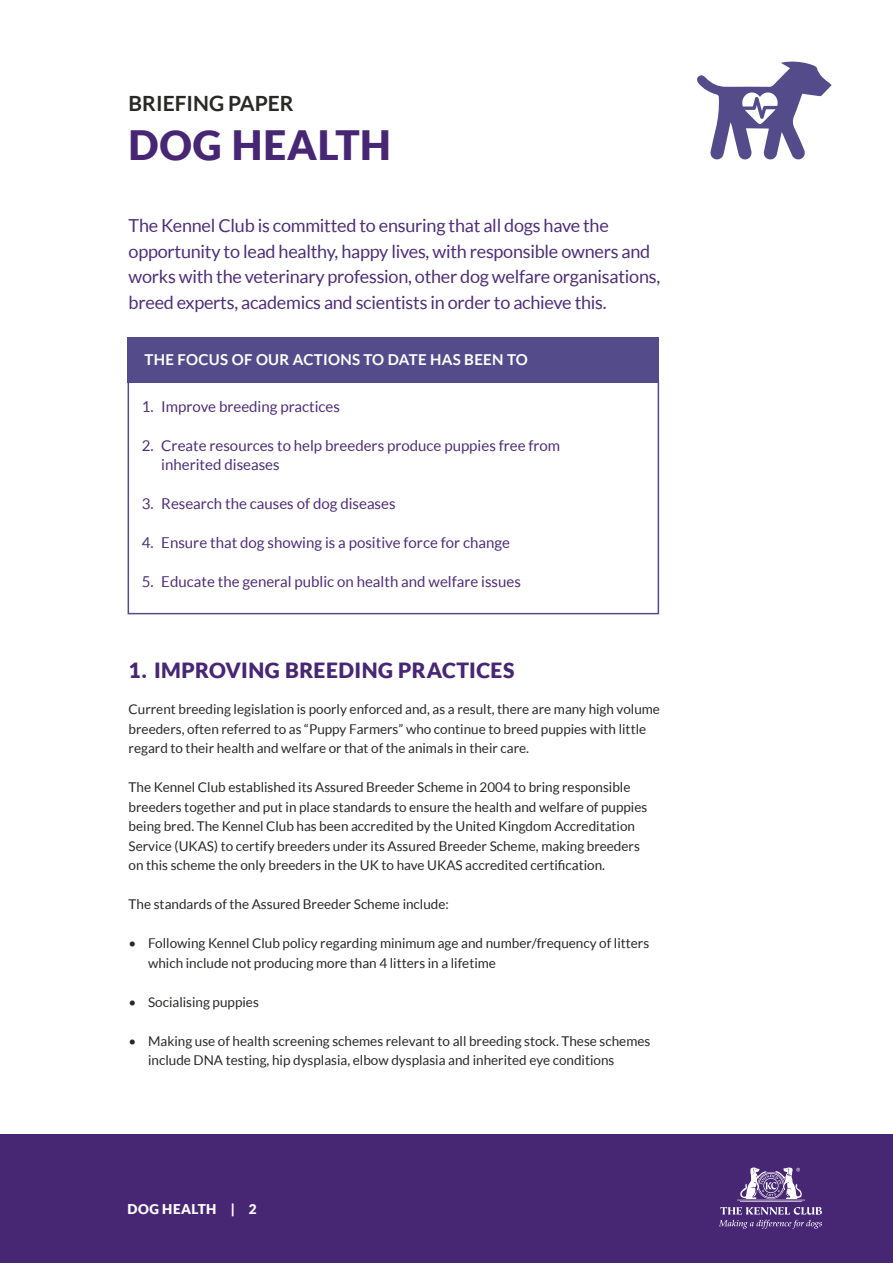
<style>
.page{position:relative;width:893px;height:1263px;background:#fff}
.page>*{position:absolute;margin:0;border:0;box-sizing:border-box;transform-origin:0 0}
.t1{font:900 40.5px "Lato";letter-spacing:.02em;color:#472773}
.t2{font:900 21px "Lato";letter-spacing:.02em;color:#472773}
.t3{font:700 21px "Lato";color:#282827}
.t4{font:18px/25.5px "Lato";letter-spacing:-.015em;color:#4f2e77}
.t5{font:15px/19.5px "Lato";color:#4f2e77}
.t6{font:700 15px "Lato";letter-spacing:.02em;color:#fff}
.t7{font:13.5px/19.5px "Lato";color:#282827}
.t8{font:900 13.5px "Lato";letter-spacing:.035em;color:#fff}
</style>
<div class="page">
<div style="left:0;top:1134px;width:893px;height:129px;background:#472773"></div>
<svg style="left:720px;top:1167px;width:102px;height:47px"></svg>
<svg style="left:719px;top:1220px;width:103px;height:9px"></svg>
<svg style="left:697px;top:61px;width:135px;height:99px"></svg>
<div style="left:128px;top:381px;width:531px;height:233px;border:2px solid #544c8a"></div>
<div style="left:128px;top:337px;width:531px;height:45px;background:#544c8a"></div>
<h2 class="t3" style="left:129px;top:91px;width:167px">BRIEFING PAPER</h2>
<h1 class="t1" style="left:129px;top:121px;width:264px">DOG HEALTH</h1>
<p class="t4" style="left:129px;top:213px;width:533px">The Kennel Club is committed to ensuring that all dogs have the opportunity to lead healthy, happy lives, with responsible owners and works with the veterinary profession, other dog welfare organisations, breed experts, academics and scientists in order to achieve this.</p>
<p class="t6" style="left:145px;top:351px;width:385px">THE FOCUS OF OUR ACTIONS TO DATE HAS BEEN TO</p>
<p class="t5" style="left:142px;top:397px;width:200px">1. Improve breeding practices</p>
<p class="t5" style="left:161px;top:436px;width:400px;text-indent:-20px">2. Create resources to help breeders produce puppies free from inherited diseases</p>
<p class="t5" style="left:142px;top:494px;width:255px">3. Research the causes of dog diseases</p>
<p class="t5" style="left:142px;top:533px;width:370px">4. Ensure that dog showing is a positive force for change</p>
<p class="t5" style="left:142px;top:572px;width:381px">5. Educate the general public on health and welfare issues</p>
<h2 class="t2" style="left:129px;top:658px;width:387px">1. IMPROVING BREEDING PRACTICES</h2>
<p class="t7" style="left:129px;top:699px;width:533px">Current breeding legislation is poorly enforced and, as a result, there are many high volume breeders, often referred to as “Puppy Farmers” who continue to breed puppies with little regard to their health and welfare or that of the animals in their care.</p>
<p class="t7" style="left:129px;top:777px;width:520px">The Kennel Club established its Assured Breeder Scheme in 2004 to bring responsible breeders together and put in place standards to ensure the health and welfare of puppies being bred. The Kennel Club has been accredited by the United Kingdom Accreditation Service (UKAS) to certify breeders under its Assured Breeder Scheme, making breeders on this scheme the only breeders in the UK to have UKAS accredited certification.</p>
<p class="t7" style="left:129px;top:894px;width:322px">The standards of the Assured Breeder Scheme include:</p>
<p class="t7" style="left:148px;top:933px;width:503px;text-indent:-19px">• Following Kennel Club policy regarding minimum age and number/frequency of litters which include not producing more than 4 litters in a lifetime</p>
<p class="t7" style="left:129px;top:992px;width:132px">• Socialising puppies</p>
<p class="t7" style="left:148px;top:1031px;width:504px;text-indent:-19px">• Making use of health screening schemes relevant to all breeding stock. These schemes include DNA testing, hip dysplasia, elbow dysplasia and inherited eye conditions</p>
<p class="t8" style="left:128px;top:1201px;width:131px">DOG HEALTH | 2</p>
</div>
